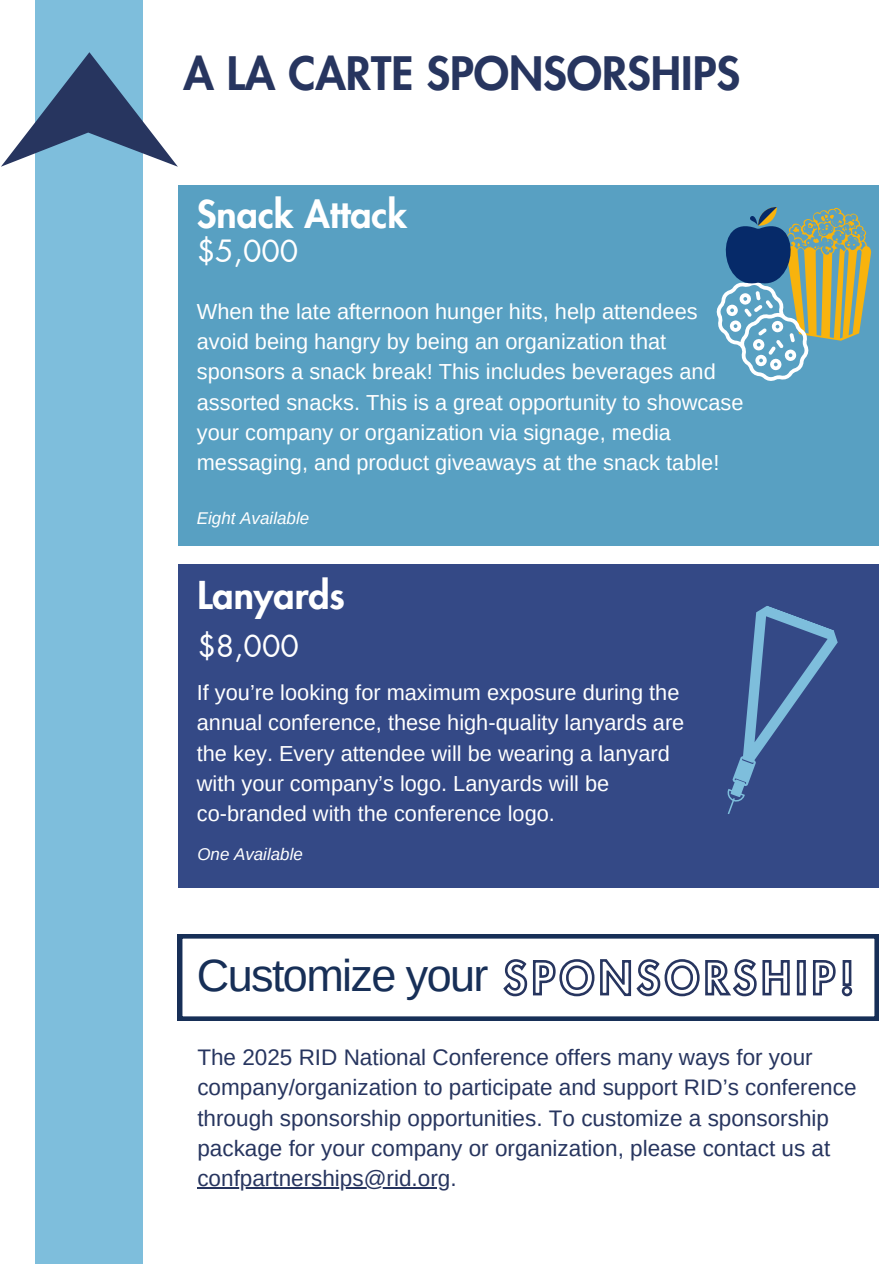
<style>
.page{position:relative;width:894px;height:1264px;background:#fff}
.page>*{position:absolute;margin:0;border:0;box-sizing:border-box;transform-origin:0 0}
.t1{font:800 45px "Futura LT Pro";color:#27355f}
.t2{font:45px "Arimo";letter-spacing:-.035em;color:#172f57}
.t3{font:800 37.5px "Futura LT Pro";color:#fff}
.t4{font:30px "Futura LT Pro";color:#fff}
.t5{font:22.5px/30.3px "Arimo";color:#27355f}
.t6{font:21.75px/30.3px "Arimo";color:#fff}
.t7{font:italic 16.95px "Arimo";color:#fff}
</style>
<div class="page">
<svg style="left:178px;top:934px;width:700px;height:86px"></svg>
<div style="left:178px;top:565px;width:700px;height:323px;background:#344986"></div>
<svg style="left:727px;top:606px;width:111px;height:208px"></svg>
<div style="left:36px;top:0;width:107px;height:1263px;background:#7ebedc"></div>
<svg style="left:1px;top:52px;width:177px;height:115px"></svg>
<div style="left:178px;top:185px;width:700px;height:361px;background:#58a0c2"></div>
<svg style="left:716px;top:207px;width:154px;height:174px"></svg>
<hr style="left:197px;top:1187px;width:253px;height:1px;background:#27355f">
<svg style="left:501px;top:956px;width:352px;height:42px"></svg>
<p class="t1" style="left:183px;top:52px;width:558px">A LA CARTE SPONSORSHIPS</p>
<h4 class="t3" style="left:197px;top:196px;width:212px">Snack Attack</h4>
<h5 class="t4" style="left:197px;top:237px;width:103px">$5,000</h5>
<p class="t6" style="left:197px;top:296px;width:548px">When the late afternoon hunger hits, help attendees avoid being hangry by being an organization that sponsors a snack break! This includes beverages and assorted snacks. This is a great opportunity to showcase your company or organization via signage, media messaging, and product giveaways at the snack table!</p>
<p class="t7" style="left:197px;top:508px;width:114px">Eight Available</p>
<h1 class="t3" style="left:197px;top:578px;width:149px">Lanyards</h1>
<p class="t4" style="left:197px;top:632px;width:103px">$8,000</p>
<h3 class="t6" style="left:197px;top:677px;width:489px">If you’re looking for maximum exposure during the annual conference, these high-quality lanyards are the key. Every attendee will be wearing a lanyard with your company’s logo. Lanyards will be co-branded with the conference logo.</h3>
<p class="t7" style="left:197px;top:844px;width:107px">One Available</p>
<h3 class="t2" style="left:197px;top:950px;width:293px">Customize your</h3>
<p class="t5" style="left:197px;top:1041px;width:660px">The 2025 RID National Conference offers many ways for your company/organization to participate and support RID’s conference through sponsorship opportunities. To customize a sponsorship package for your company or organization, please contact us at</p>
<h4 class="t5" style="left:197px;top:1163px;width:261px">confpartnerships@rid.org.</h4>
</div>
